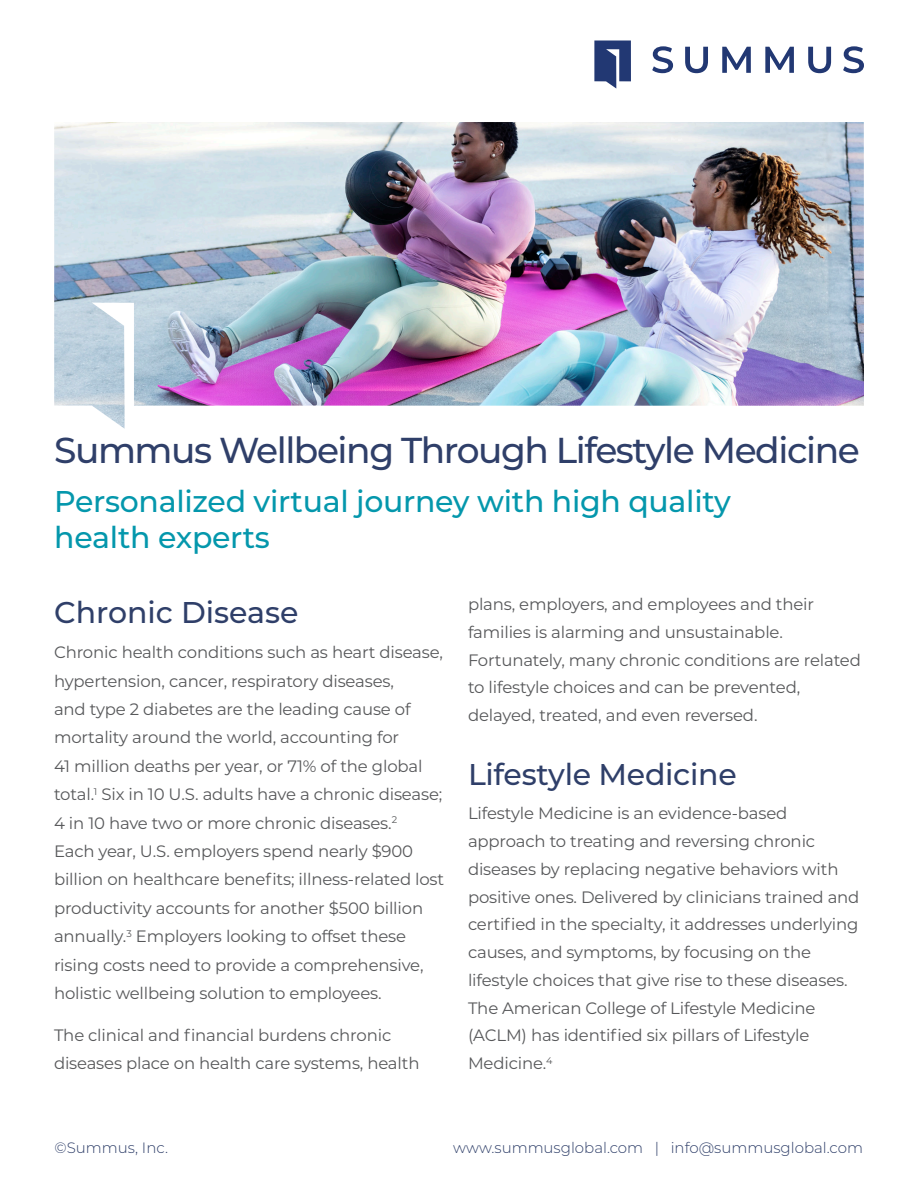
<style>
.page{position:relative;width:918px;height:1188px;background:#fff}
.page>*{position:absolute;margin:0;border:0;box-sizing:border-box;transform-origin:0 0}
.t1{font:500 36px "Montserrat";letter-spacing:-.04em;color:#2f3f69}
.subtitle{font:500 30px/36px "Montserrat";letter-spacing:-.01em;color:#0497ac}
.t2{font:500 30px "Montserrat";letter-spacing:-.01em;color:#2f3f69}
.body_text{font:16.5px/28.3px "Montserrat";letter-spacing:-.01em;color:#57585a}
.footertext_frontpage{font:300 15px "Montserrat";color:#2f3f69}
</style>
<div class="page">
<img style="left:54px;top:122px;width:810px;height:307px">
<svg style="left:594px;top:40px;width:37px;height:49px"></svg>
<svg style="left:652px;top:46px;width:21px;height:27px"></svg>
<svg style="left:685px;top:47px;width:23px;height:26px"></svg>
<svg style="left:722px;top:47px;width:29px;height:26px"></svg>
<svg style="left:765px;top:47px;width:29px;height:26px"></svg>
<svg style="left:808px;top:47px;width:23px;height:26px"></svg>
<svg style="left:843px;top:46px;width:21px;height:27px"></svg>
<p class="t1" style="left:54px;top:425px;width:807px">Summus Wellbeing Through Lifestyle Medicine</p>
<p class="subtitle" style="left:54px;top:482px;width:678px">Personalized virtual journey with high quality health experts</p>
<h1 class="t2" style="left:54px;top:591px;width:246px">Chronic Disease</h1>
<p class="body_text" style="left:54px;top:638px;width:392px">Chronic health conditions such as heart disease, hypertension, cancer, respiratory diseases,<br>and type 2 diabetes are the leading cause of mortality around the world, accounting for<br>41 million deaths per year, or 71% of the global total.<sup>1</sup> Six in 10 U.S. adults have a chronic disease; 4 in 10 have two or more chronic diseases.<sup>2<br></sup>Each year, U.S. employers spend nearly $900 billion on healthcare benefits; illness-related lost productivity accounts for another $500 billion annually.<sup>3</sup> Employers looking to offset these rising costs need to provide a comprehensive, holistic wellbeing solution to employees.</p>
<p class="body_text" style="left:54px;top:1020px;width:367px">The clinical and financial burdens chronic diseases place on health care systems, health</p>
<p class="body_text" style="left:468px;top:590px;width:394px;line-height:27.8px">plans, employers, and employees and their families is alarming and unsustainable.<br>Fortunately, many chronic conditions are related to lifestyle choices and can be prevented, delayed, treated, and even reversed.</p>
<h1 class="t2" style="left:468px;top:753px;width:270px">Lifestyle Medicine</h1>
<p class="body_text" style="left:468px;top:799px;width:393px;line-height:27.8px">Lifestyle Medicine is an evidence-based approach to treating and reversing chronic diseases by replacing negative behaviors with positive ones. Delivered by clinicians trained and certified in the specialty, it addresses underlying causes, and symptoms, by focusing on the lifestyle choices that give rise to these diseases.<br>The American College of Lifestyle Medicine (ACLM) has identified six pillars of Lifestyle Medicine.<sup>4</sup></p>
<p class="footertext_frontpage" style="left:55px;top:1138px;width:115px">©Summus, Inc.</p>
<p class="footertext_frontpage" style="left:453px;top:1138px;width:411px">www.summusglobal.com | info@summusglobal.com</p>
</div>
